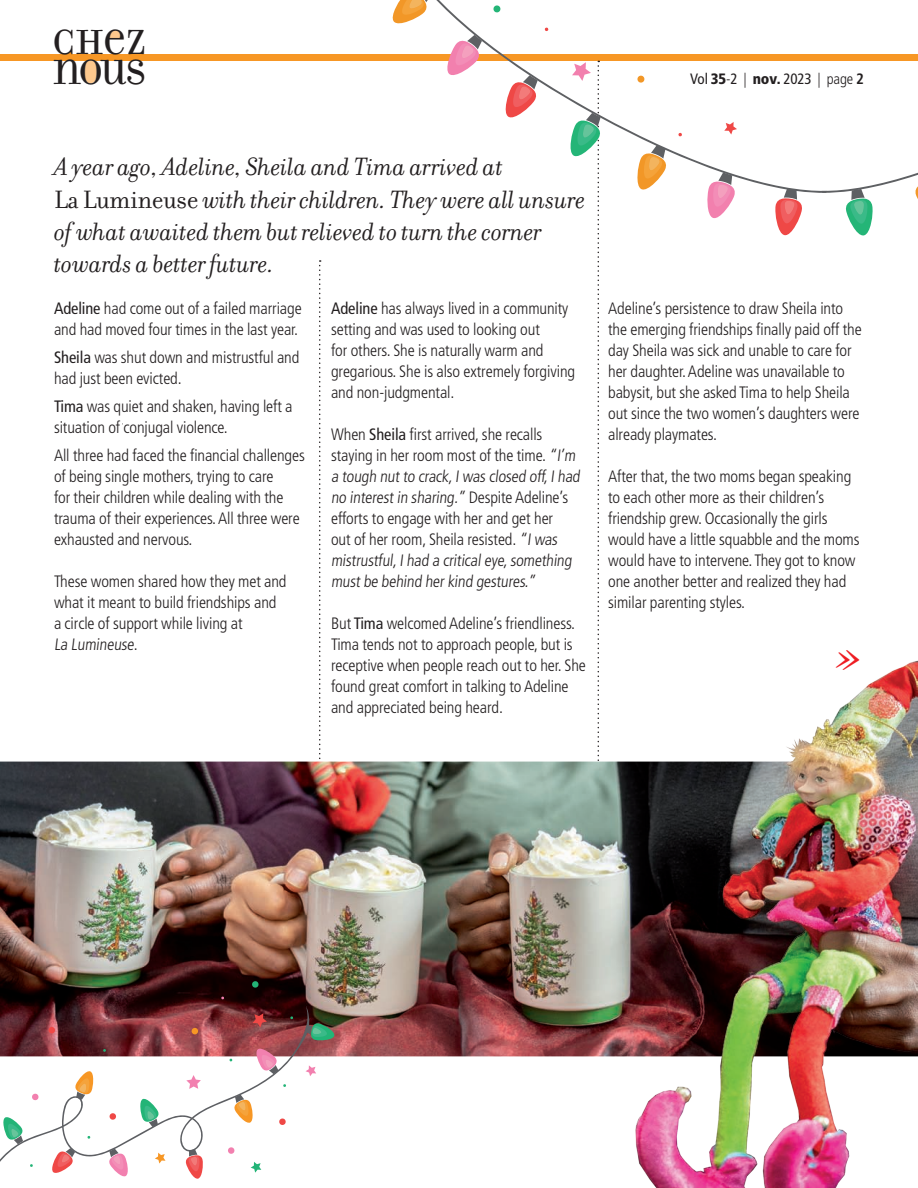
<style>
.page{position:relative;width:918px;height:1188px;background:#fff}
.page>*{position:absolute;margin:0;border:0;box-sizing:border-box;transform-origin:0 0}
.t1{font:italic 44.85px "Filosofia";color:#ee1d23}
.t2{font:37.5px/29.7px "Filosofia Unicase";letter-spacing:-.03em;color:#231f20}
.t3{font:italic 27px/32.4px "Filosofia";letter-spacing:-.005em;color:#231f20}
.t4{font:300 condensed 16.5px/21px "Frutiger";letter-spacing:-.005em;color:#231f20}
.t5{font:condensed 15px "Frutiger";letter-spacing:-.01em;color:#231f20}
.s1{font-weight:900}
.s2{font-weight:300}
.s3{font-weight:700}
.s4{font-style:normal}
.s5{font-weight:400}
</style>
<div class="page">
<div style="left:0;top:54px;width:918px;height:7px;background:#f79725"></div>
<svg style="left:109px;top:31px;width:12px;height:8px"></svg>
<svg style="left:84px;top:60px;width:13px;height:24px"></svg>
<svg style="left:66px;top:51px;width:6px;height:3px"></svg>
<svg style="left:319px;top:260px;width:2px;height:502px"></svg>
<img style="left:0;top:762px;width:627px;height:294px">
<img style="left:627px;top:660px;width:291px;height:528px">
<svg style="left:312px;top:1023px;width:23px;height:18px"></svg>
<svg style="left:52px;top:1163px;width:20px;height:10px"></svg>
<svg style="left:186px;top:1163px;width:17px;height:16px"></svg>
<svg style="left:109px;top:1163px;width:19px;height:14px"></svg>
<svg style="left:251px;top:1163px;width:10px;height:10px"></svg>
<svg style="left:312px;top:1067px;width:4px;height:7px"></svg>
<svg style="left:221px;top:996px;width:3px;height:4px"></svg>
<svg style="left:252px;top:981px;width:7px;height:7px"></svg>
<svg style="left:0;top:1005px;width:312px;height:158px"></svg>
<svg style="left:392px;top:0;width:14px;height:24px"></svg>
<svg style="left:567px;top:195px;width:34px;height:575px"></svg>
<svg style="left:707px;top:193px;width:28px;height:26px"></svg>
<svg style="left:775px;top:193px;width:27px;height:43px"></svg>
<svg style="left:406px;top:0;width:416px;height:193px"></svg>
<svg style="left:822px;top:172px;width:96px;height:64px"></svg>
<h2 class="t2" style="left:52px;top:28px;width:95px">CHEZ<br>NOUS</h2>
<p class="t5" style="left:690px;top:70px;width:175px">Vol <span class="s1">35</span><span class="s2">-</span>2 <span class="s2">|</span> <span class="s1">nov.</span> 2023 <span class="s2">| page</span> <span class="s3">2</span></p>
<h3 class="t3" style="left:54px;top:151px;width:533px">A year ago, Adeline, Sheila and Tima arrived at<br><span class="s4">La Lumineuse</span> with their children. They were all unsure of what awaited them but relieved to turn the corner towards a better future.</h3>
<p class="t4" style="left:54px;top:298px;width:249px"><span class="s5">Adeline</span> had come out of a failed marriage and had moved four times in the last year.</p>
<p class="t4" style="left:54px;top:347px;width:247px"><span class="s5">Sheila</span> was shut down and mistrustful and had just been evicted.</p>
<p class="t4" style="left:54px;top:396px;width:240px"><span class="s5">Tima</span> was quiet and shaken, having left a situation of conjugal violence.</p>
<p class="t4" style="left:54px;top:445px;width:252px">All three had faced the financial challenges of being single mothers, trying to care<br>for their children while dealing with the trauma of their experiences. All three were exhausted and nervous.</p>
<p class="t4" style="left:54px;top:571px;width:234px">These women shared how they met and what it meant to build friendships and a circle of support while living at<br>La Lumineuse.</p>
<p class="t4" style="left:331px;top:298px;width:246px"><span class="s5">Adeline</span> has always lived in a community setting and was used to looking out<br>for others. She is naturally warm and gregarious. She is also extremely forgiving and non-judgmental.</p>
<p class="t4" style="left:331px;top:424px;width:253px">When <span class="s5">Sheila</span> first arrived, she recalls staying in her room most of the time. “I’m a tough nutto crack,Iwas closed off,Ihad no interestin sharing.” Despite Adeline’s efforts to engage with her and get her<br>out of her room, Sheila resisted. “Iwas mistrustful,Ihad a criticaleye,something mustbe behind herkind gestures.”</p>
<p class="t4" style="left:331px;top:613px;width:256px">But <span class="s5">Tima</span> welcomed Adeline’s friendliness.<br>Tima tends not to approach people, but is receptive when people reach out to her. She found great comfort in talking to Adeline and appreciated being heard.</p>
<p class="t4" style="left:608px;top:298px;width:255px">Adeline’s persistence to draw Sheila into the emerging friendships finally paid off the day Sheila was sick and unable to care for her daughter. Adeline was unavailable to babysit, but she asked Tima to help Sheila out since the two women’s daughters were already playmates.</p>
<p class="t4" style="left:608px;top:466px;width:253px">After that, the two moms began speaking to each other more as their children’s friendship grew. Occasionally the girls would have a little squabble and the moms would have to intervene. They got to know one another better and realized they had similar parenting styles.</p>
<h1 class="t1" style="left:835px;top:634px;width:31px">»</h1>
</div>
